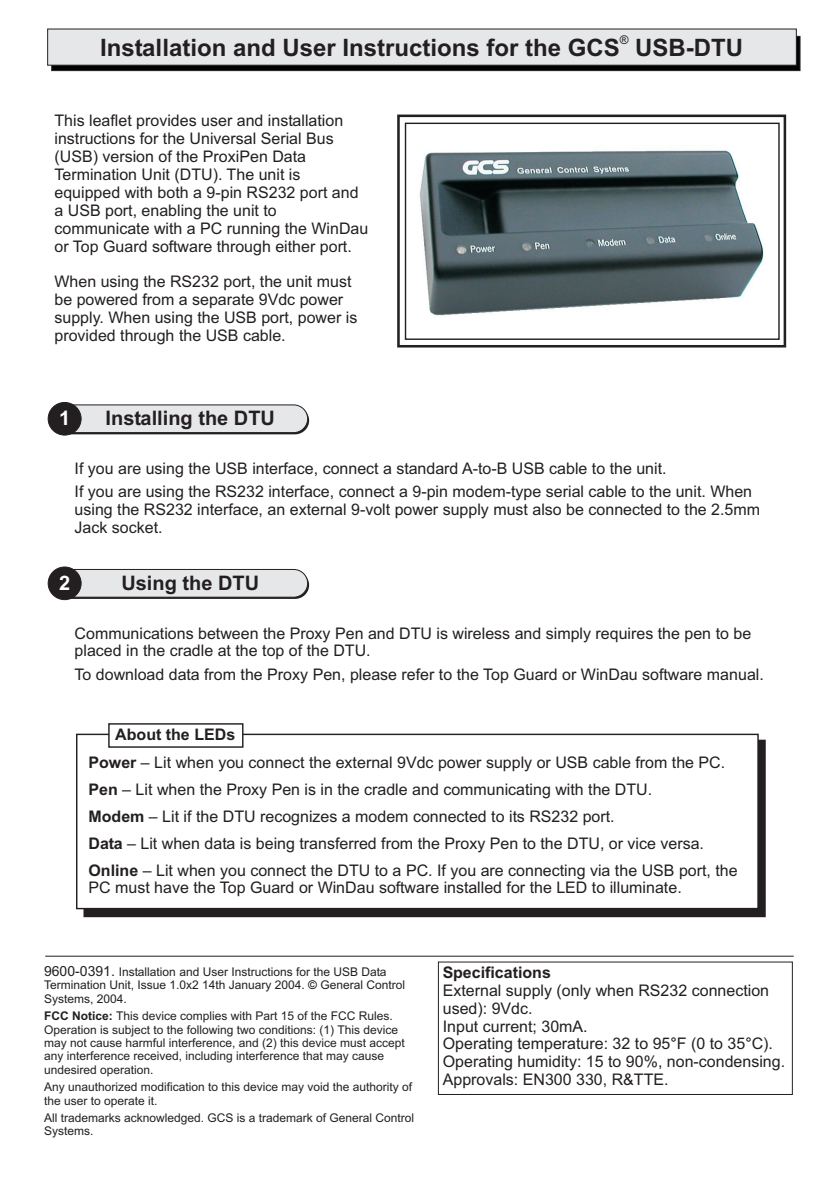
<style>
.page{position:relative;width:834px;height:1190px;background:#fff}
.page>*{position:absolute;margin:0;border:0;box-sizing:border-box;transform-origin:0 0}
.t1{font:700 24px "Arial";color:#231f20}
.t2{font:700 20px "Arial";color:#231f20}
.t3{font:700 20px "Arial";color:#fff}
.t4{font:16px/17.8px "Arial";color:#231f20}
.t5{font:700 16px "Arial";color:#231f20}
.t6{font:16px "Arial";color:#010202}
.t7{font:12px/13.4px "Arial";color:#231f20}
.s1{font-weight:700}
.s2{font-size:14px}
.s3{color:#010202}
</style>
<div class="page">
<div style="left:51px;top:36px;width:749px;height:35px;background:#010202;border:1px solid #231f20"></div>
<div style="left:47px;top:29px;width:750px;height:37px;background:#e6e7e9;border:1px solid #231f20"></div>
<svg style="left:56px;top:407px;width:253px;height:27px"></svg>
<div style="left:56px;top:405px;width:252px;height:28px;background:#e6e7e9;border:1px solid #231f20;border-radius:14px"></div>
<div style="left:48px;top:402px;width:33px;height:33px;background:#231f20;border:1px solid #231f20;border-radius:50%"></div>
<svg style="left:56px;top:571px;width:253px;height:28px"></svg>
<div style="left:56px;top:569px;width:252px;height:29px;background:#e6e7e9;border:1px solid #231f20;border-radius:14px"></div>
<div style="left:48px;top:567px;width:33px;height:33px;background:#231f20;border:1px solid #231f20;border-radius:50%"></div>
<div style="left:405px;top:123px;width:375px;height:217px;border:1px solid #231f20"></div>
<div style="left:397px;top:115px;width:389px;height:233px;border:3px solid #231f20"></div>
<div style="left:84px;top:740px;width:682px;height:177px;background:#231f20;border:1px solid #231f20"></div>
<div style="left:76px;top:734px;width:683px;height:175px;background:#fff;border:1px solid #231f20"></div>
<div style="left:108px;top:723px;width:136px;height:25px;background:#fff;border:1px solid #231f20"></div>
<hr style="left:45px;top:956px;width:749px;height:1px;background:#231f20">
<div style="left:438px;top:962px;width:355px;height:133px;border:1px solid #231f20"></div>
<img style="left:419px;top:150px;width:345px;height:166px">
<p class="t7" style="left:620px;top:33px;width:10px">®</p>
<h1 class="t1" style="left:100px;top:29px;width:644px">Installation and User Instructions for the GCS USB-DTU</h1>
<p class="t4" style="left:54px;top:111px;width:315px">This leaflet provides user and installation instructions for the Universal Serial Bus (USB) version of the ProxiPen Data Termination Unit (DTU). The unit is equipped with both a 9-pin RS232 port and a USB port, enabling the unit to communicate with a PC running the WinDau or Top Guard software through either port.</p>
<p class="t4" style="left:54px;top:272px;width:304px">When using the RS232 port, the unit must be powered from a separate 9Vdc power supply. When using the USB port, power is provided through the USB cable.</p>
<p class="t3" style="left:59px;top:402px;width:13px">1</p>
<p class="t2" style="left:106px;top:402px;width:171px">Installing the DTU</p>
<p class="t4" style="left:75px;top:456px;width:679px;line-height:23.2px">If you are using the USB interface, connect a standard A-to-B USB cable to the unit.<br>If you are using the RS232 interface, connect a 9-pin modem-type serial cable to the unit. When</p>
<p class="t4" style="left:75px;top:500px;width:687px">using the RS232 interface, an external 9-volt power supply must also be connected to the 2.5mm<br>Jack socket.</p>
<p class="t3" style="left:59px;top:567px;width:13px">2</p>
<p class="t2" style="left:121px;top:567px;width:139px">Using the DTU</p>
<p class="t4" style="left:75px;top:623px;width:678px">Communications between the Proxy Pen and DTU is wireless and simply requires the pen to be placed in the cradle at the top of the DTU.</p>
<p class="t4" style="left:75px;top:664px;width:691px">To download data from the Proxy Pen, please refer to the Top Guard or WinDau software manual.</p>
<p class="t4" style="left:89px;top:720px;width:651px;line-height:27px;text-indent:27px"><span class="s1">About the LEDs<br>Power</span> – Lit when you connect the external 9Vdc power supply or USB cable from the PC.<br><span class="s1">Pen</span> – Lit when the Proxy Pen is in the cradle and communicating with the DTU.<br><span class="s1">Modem</span> – Lit if the DTU recognizes a modem connected to its RS232 port.<br><span class="s1">Data</span> – Lit when data is being transferred from the Proxy Pen to the DTU, or vice versa.<br><span class="s1">Online</span> – Lit when you connect the DTU to a PC. If you are connecting via the USB port, the</p>
<p class="t4" style="left:89px;top:878px;width:595px">PC must have the Top Guard or WinDau software installed for the LED to illuminate.</p>
<p class="t7" style="left:44px;top:964px;width:363px"><span class="s2">9600-0391.</span> Installation and User Instructions for the USB Data<br>Termination Unit, Issue 1.0x2 14th January 2004. <span class="s3">©</span> General Control<br>Systems, 2004.</p>
<p class="t7" style="left:44px;top:1009px;width:362px"><span class="s1">FCC Notice:</span> This device complies with Part 15 of the FCC Rules.<br>Operation is subject to the following two conditions: (1) This device may not cause harmful interference, and (2) this device must accept any interference received, including interference that may cause undesired operation.</p>
<p class="t7" style="left:44px;top:1080px;width:370px">Any unauthorized modification to this device may void the authority of the user to operate it.</p>
<p class="t7" style="left:44px;top:1110px;width:372px">All trademarks acknowledged. GCS is a trademark of General Control<br>Systems.</p>
<p class="t5" style="left:443px;top:959px;width:110px">Specifications</p>
<p class="t4" style="left:443px;top:980px;width:344px">External supply (only when RS232 connection used): 9Vdc.<br>Input current; 30mA.<br>Operating temperature: 32 to 95 F (0 to 35 C).<br>Operating humidity: 15 to 90%, non-condensing.<br>Approvals: EN300 330, R&amp;TTE.</p>
<p class="t6" style="left:670px;top:1031px;width:8px">°</p>
<p class="t6" style="left:745px;top:1031px;width:8px">°</p>
</div>
